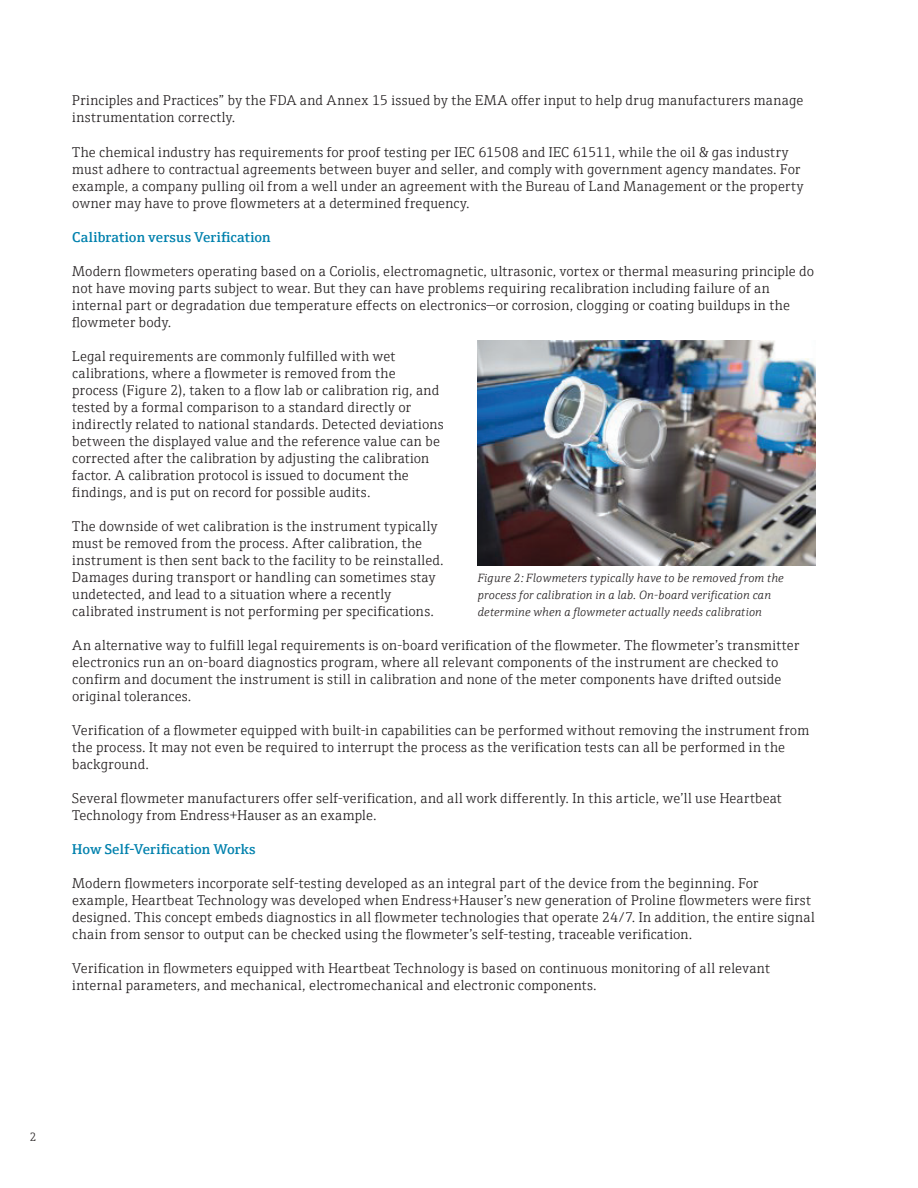
<style>
.page{position:relative;width:918px;height:1188px;background:#fff}
.page>*{position:absolute;margin:0;border:0;box-sizing:border-box;transform-origin:0 0}
.t1{font:300 14.25px/17px "E+H Serif";letter-spacing:.015em;color:#231f20}
.t2{font:600 14.25px "E+H Serif";letter-spacing:.015em;color:#0081ad}
.t3{font:italic 300 12px/17px "E+H Serif";letter-spacing:.02em;color:#231f20}
.t4{font:300 12px "E+H Serif";color:#231f20}
</style>
<div class="page">
<img style="left:478px;top:340px;width:337px;height:225px">
<p class="t1" style="left:72px;top:91px;width:733px">Principles and Practices” by the FDA and Annex 15 issued by the EMA offer input to help drug manufacturers manage instrumentation correctly.</p>
<p class="t1" style="left:72px;top:143px;width:733px">The chemical industry has requirements for proof testing per IEC 61508 and IEC 61511, while the oil &amp; gas industry must adhere to contractual agreements between buyer and seller, and comply with government agency mandates. For example, a company pulling oil from a well under an agreement with the Bureau of Land Management or the property owner may have to prove flowmeters at a determined frequency.</p>
<p class="t2" style="left:72px;top:226px;width:200px">Calibration versus Verification</p>
<p class="t1" style="left:72px;top:262px;width:743px">Modern flowmeters operating based on a Coriolis, electromagnetic, ultrasonic, vortex or thermal measuring principle do not have moving parts subject to wear. But they can have problems requiring recalibration including failure of an internal part or degradation due temperature effects on electronics—or corrosion, clogging or coating buildups in the flowmeter body.</p>
<p class="t1" style="left:72px;top:347px;width:373px">Legal requirements are commonly fulfilled with wet calibrations, where a flowmeter is removed from the process (Figure 2), taken to a flow lab or calibration rig, and tested by a formal comparison to a standard directly or indirectly related to national standards. Detected deviations between the displayed value and the reference value can be corrected after the calibration by adjusting the calibration factor. A calibration protocol is issued to document the findings, and is put on record for possible audits.</p>
<p class="t1" style="left:72px;top:517px;width:373px">The downside of wet calibration is the instrument typically must be removed from the process. After calibration, the instrument is then sent back to the facility to be reinstalled.<br>Damages during transport or handling can sometimes stay undetected, and lead to a situation where a recently calibrated instrument is not performing per specifications.</p>
<p class="t1" style="left:72px;top:636px;width:729px">An alternative way to fulfill legal requirements is on-board verification of the flowmeter. The flowmeter’s transmitter electronics run an on-board diagnostics program, where all relevant components of the instrument are checked to confirm and document the instrument is still in calibration and none of the meter components have drifted outside original tolerances.</p>
<p class="t1" style="left:72px;top:721px;width:739px">Verification of a flowmeter equipped with built-in capabilities can be performed without removing the instrument from the process. It may not even be required to interrupt the process as the verification tests can all be performed in the background.</p>
<p class="t1" style="left:72px;top:789px;width:711px">Several flowmeter manufacturers offer self-verification, and all work differently. In this article, we’ll use Heartbeat<br>Technology from Endress+Hauser as an example.</p>
<p class="t2" style="left:72px;top:839px;width:185px">How Self-Verification Works</p>
<p class="t1" style="left:72px;top:874px;width:744px">Modern flowmeters incorporate self-testing developed as an integral part of the device from the beginning. For example, Heartbeat Technology was developed when Endress+Hauser’s new generation of Proline flowmeters were first designed. This concept embeds diagnostics in all flowmeter technologies that operate 24/7. In addition, the entire signal chain from sensor to output can be checked using the flowmeter’s self-testing, traceable verification.</p>
<p class="t1" style="left:72px;top:959px;width:699px">Verification in flowmeters equipped with Heartbeat Technology is based on continuous monitoring of all relevant internal parameters, and mechanical, electromechanical and electronic components.</p>
<p class="t3" style="left:478px;top:569px;width:308px">Figure 2: Flowmeters typically have to be removed from the process for calibration in a lab. On-board verification can determine when a flowmeter actually needs calibration</p>
<p class="t4" style="left:30px;top:1129px;width:8px">2</p>
</div>
